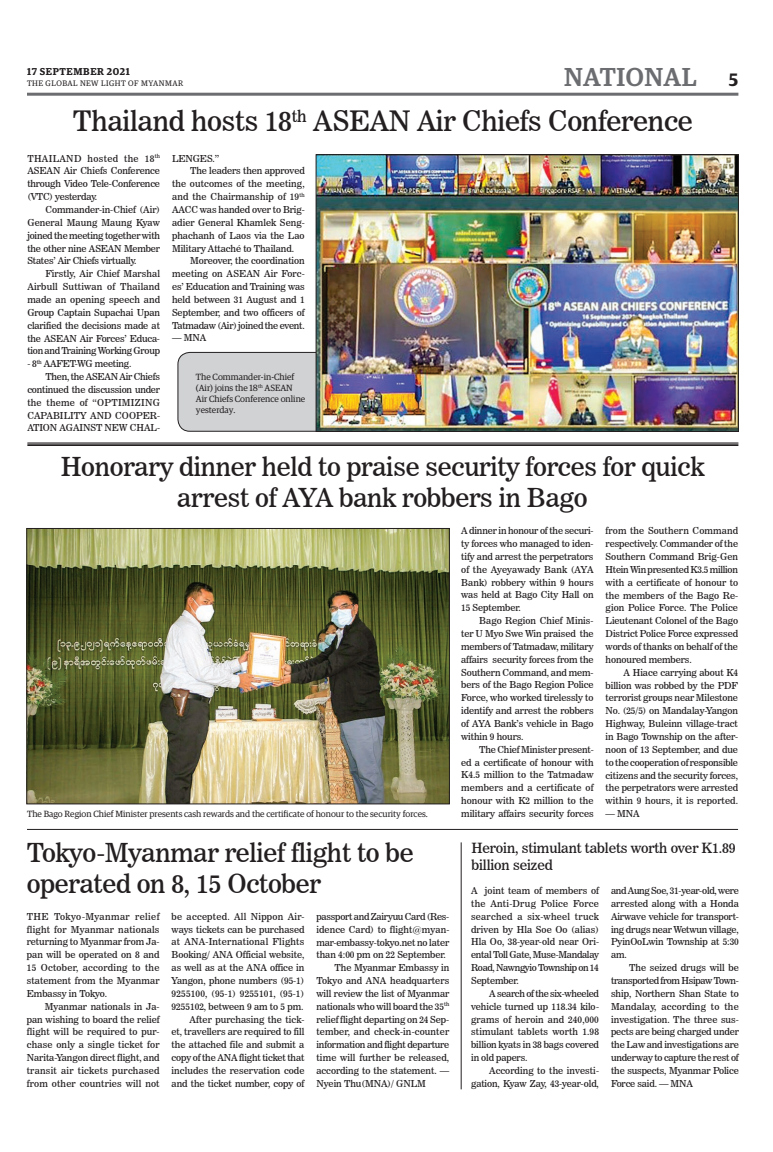
<style>
.page{position:relative;width:773px;height:1152px;background:#fff}
.page>*{position:absolute;margin:0;border:0;box-sizing:border-box;transform-origin:0 0}
.t1{font:28px "News 706 BT Roman C";letter-spacing:-.01em;color:#231f20}
.t2{font:26px/31.2px "News 706 BT Roman C";letter-spacing:-.01em;color:#231f20;text-align:center}
.t3{font:500 26px "Guardian Egyp";letter-spacing:.02em;color:#6c6d70}
.t4{font:14px/16.8px "News 706 BT Roman C";letter-spacing:-.01em;color:#231f20}
.t5{font:600 10px "Guardian Egyp";letter-spacing:.06em;color:#231f20}
.t6{font:9.5px/12.9px "News 706 BT Roman C";letter-spacing:-.005em;color:#231f20;text-align:justify}
.t7{font:9.5px "News 706 BT Roman C";letter-spacing:-.025em;color:#231f20}
.t8{font:9.5px "News 706 BT Roman C";letter-spacing:.015em;color:#231f20}
.t9{font:9.5px "News 706 BT Roman C";letter-spacing:.025em;color:#231f20}
.t10{font:9px/10.8px "Guardian Egyp";color:#231f20}
.t11{font:8px "Guardian Egyp";letter-spacing:.06em;color:#231f20}
.s1{font-weight:600;font-size:18px;color:#231f20}
</style>
<div class="page">
<hr style="left:27px;top:93px;width:711px;height:3px;background:#6c6d70">
<div style="left:178px;top:352px;width:181px;height:79px;background:#d1d2d4;border-radius:12px"></div>
<div style="left:178px;top:352px;width:181px;height:80px;border:1px solid #231f20;border-radius:12px"></div>
<img style="left:318px;top:157px;width:418px;height:273px">
<div style="left:316px;top:155px;width:422px;height:277px;border:1px solid #231f20"></div>
<hr style="left:27px;top:443px;width:711px;height:1px;background:#231f20">
<hr style="left:27px;top:444px;width:711px;height:1px;background:#231f20">
<hr style="left:27px;top:445px;width:711px;height:1px;background:#231f20">
<img style="left:29px;top:530px;width:418px;height:272px">
<div style="left:27px;top:528px;width:422px;height:276px;border:1px solid #231f20"></div>
<hr style="left:27px;top:829px;width:711px;height:1px;background:#231f20">
<hr style="left:461px;top:842px;width:1px;height:247px;background:#231f20">
<p class="t5" style="left:27px;top:64px;width:104px">17 SEPTEMBER 2021</p>
<p class="t11" style="left:27px;top:78px;width:158px">THE GLOBAL NEW LIGHT OF MYANMAR</p>
<h2 class="t3" style="left:564px;top:59px;width:176px">NATIONAL <span class="s1">5</span></h2>
<h1 class="t1" style="left:73px;top:104px;width:621px">Thailand hosts 18<sup>th</sup> ASEAN Air Chiefs Conference</h1>
<p class="t6" style="left:27px;top:152px;width:134px">THAILAND hosted the 18<sup>th </sup>ASEAN Air Chiefs Conference through Video Tele-Conference (VTC) yesterday.</p>
<p class="t6" style="left:27px;top:203px;width:134px;text-indent:18px">Commander-in-Chief (Air)<br>General Maung Maung Kyaw joined the meeting together with the other nine ASEAN Member States’ Air Chiefs virtually.</p>
<p class="t6" style="left:27px;top:267px;width:134px;text-indent:18px">Firstly, Air Chief Marshal Airbull Suttiwan of Thailand made an opening speech and Group Captain Supachai Upan clarified the decisions made at the ASEAN Air Forces’ Educa&shy;tion and Training Working Group</p>
<p class="t6" style="left:27px;top:357px;width:105px">- 8<sup>th</sup> AAFET-WG meeting.</p>
<p class="t7" style="left:45px;top:371px;width:116px">Then, the ASEAN Air Chiefs</p>
<p class="t6" style="left:27px;top:383px;width:134px">continued the discussion under</p>
<p class="t9" style="left:27px;top:397px;width:134px">the theme of “OPTIMIZING</p>
<p class="t6" style="left:27px;top:409px;width:134px">CAPABILITY AND COOPER-</p>
<p class="t6" style="left:27px;top:422px;width:134px">ATION AGAINST NEW CHAL-</p>
<p class="t6" style="left:172px;top:152px;width:49px">LENGES.”</p>
<p class="t6" style="left:190px;top:165px;width:116px">The leaders then approved</p>
<p class="t6" style="left:172px;top:177px;width:134px">the outcomes of the meeting,</p>
<p class="t8" style="left:172px;top:191px;width:134px">and the Chairmanship of 19<sup>th</sup></p>
<p class="t6" style="left:172px;top:203px;width:134px">AACC was handed over to Brig-</p>
<p class="t6" style="left:172px;top:216px;width:134px">adier General Khamlek Seng-</p>
<p class="t6" style="left:172px;top:229px;width:134px">phachanh of Laos via the Lao</p>
<p class="t6" style="left:172px;top:242px;width:123px">Military Attaché to Thailand.</p>
<p class="t6" style="left:190px;top:254px;width:116px">Moreover, the coordination</p>
<p class="t6" style="left:172px;top:267px;width:134px">meeting on ASEAN Air Forc-</p>
<p class="t6" style="left:172px;top:280px;width:134px">es’ Education and Training was</p>
<p class="t6" style="left:172px;top:293px;width:134px">held between 31 August and 1</p>
<p class="t6" style="left:172px;top:306px;width:134px">September, and two officers of</p>
<p class="t7" style="left:172px;top:320px;width:134px">Tatmadaw (Air) joined the event.</p>
<p class="t6" style="left:172px;top:332px;width:36px">— MNA</p>
<p class="t10" style="left:196px;top:371px;width:111px">The Commander-in-Chief (Air) joins the 18<sup>th</sup> ASEAN<br>Air Chiefs Conference online yesterday.</p>
<h2 class="t2" style="left:61px;top:451px;width:645px">Honorary dinner held to praise security forces for quick arrest of AYA bank robbers in Bago</h2>
<p class="t10" style="left:27px;top:808px;width:402px">The Bago Region Chief Minister presents cash rewards and the certificate of honour to the security forces.</p>
<h2 class="t2" style="left:27px;top:837px;width:388px;text-align:left">Tokyo-Myanmar relief flight to be operated on 8, 15 October</h2>
<p class="t6" style="left:27px;top:910px;width:134px">THE Tokyo-Myanmar relief flight for Myanmar nationals returning to Myanmar from Ja&shy;pan will be operated on 8 and 15 October, according to the statement from the Myanmar Embassy in Tokyo.</p>
<p class="t6" style="left:27px;top:1000px;width:134px;text-indent:18px">Myanmar nationals in Ja&shy;pan wishing to board the relief flight will be required to pur&shy;chase only a single ticket for Narita-Yangon direct flight, and transit air tickets purchased from other countries will not</p>
<p class="t6" style="left:172px;top:910px;width:134px;text-align:right">be accepted. All Nippon Air&shy;ways tickets can be purchased at ANA-International Flights<br>Booking/ ANA Official website, as well as at the ANA office in<br>Yangon, phone numbers (95-1)<br>9255100, (95-1) 9255101, (95-1)<br>9255102, between 9 am to 5 pm.<br>After purchasing the tick-<br>et, travellers are required to fill the attached file and submit a copy of the ANA flight ticket that includes the reservation code and the ticket number, copy of</p>
<p class="t7" style="left:316px;top:911px;width:134px">passport and Zairyuu Card (Res-</p>
<p class="t6" style="left:316px;top:923px;width:134px">idence Card) to flight@myan-</p>
<p class="t6" style="left:316px;top:936px;width:134px">mar-embassy-tokyo.net no later</p>
<p class="t6" style="left:316px;top:948px;width:131px">than 4:00 pm on 22 September.</p>
<p class="t6" style="left:334px;top:961px;width:116px">The Myanmar Embassy in</p>
<p class="t6" style="left:316px;top:974px;width:134px">Tokyo and ANA headquarters</p>
<p class="t6" style="left:316px;top:987px;width:134px">will review the list of Myanmar</p>
<p class="t6" style="left:316px;top:1000px;width:134px">nationals who will board the 35<sup>th</sup></p>
<p class="t6" style="left:316px;top:1013px;width:134px">relief flight departing on 24 Sep-</p>
<p class="t8" style="left:316px;top:1026px;width:134px">tember, and check-in-counter</p>
<p class="t6" style="left:316px;top:1038px;width:134px">information and flight departure</p>
<p class="t6" style="left:316px;top:1051px;width:134px">time will further be released,</p>
<p class="t6" style="left:316px;top:1064px;width:134px">according to the statement. —</p>
<p class="t6" style="left:316px;top:1077px;width:111px">Nyein Thu(MNA)/ GNLM</p>
<p class="t6" style="left:461px;top:524px;width:134px">A dinner in honour of the securi&shy;ty forces who managed to iden&shy;tify and arrest the perpetrators of the Ayeyawady Bank (AYA Bank) robbery within 9 hours was held at Bago City Hall on 15 September.</p>
<p class="t6" style="left:461px;top:614px;width:134px;text-indent:18px">Bago Region Chief Minis&shy;ter U Myo Swe Win praised the members of Tatmadaw, military affairs security forces from the Southern Command, and mem&shy;bers of the Bago Region Police Force, who worked tirelessly to identify and arrest the robbers of AYA Bank’s vehicle in Bago within 9 hours.</p>
<p class="t6" style="left:461px;top:743px;width:134px;text-indent:18px">The Chief Minister present&shy;ed a certificate of honour with K4.5 million to the Tatmadaw members and a certificate of honour with K2 million to the military affairs security forces</p>
<p class="t6" style="left:605px;top:524px;width:134px">from the Southern Command respectively. Commander of the Southern Command Brig-Gen Htein Win presented K3.5 million with a certificate of honour to the members of the Bago Re&shy;gion Police Force. The Police Lieutenant Colonel of the Bago District Police Force expressed words of thanks on behalf of the honoured members.</p>
<p class="t6" style="left:605px;top:666px;width:134px;text-indent:18px">A Hiace carrying about K4 billion was robbed by the PDF terrorist groups near Milestone No. (25/5) on Mandalay-Yangon Highway, Buleinn village-tract in Bago Township on the after&shy;noon of 13 September, and due to the cooperation of responsible citizens and the security forces, the perpetrators were arrested within 9 hours, it is reported.</p>
<p class="t6" style="left:605px;top:807px;width:36px">— MNA</p>
<h3 class="t4" style="left:471px;top:840px;width:266px">Heroin, stimulant tablets worth over K1.89 billion seized</h3>
<p class="t6" style="left:471px;top:884px;width:129px">A joint team of members of the Anti-Drug Police Force searched a six-wheel truck driven by Hla Soe Oo (alias)<br>Hla Oo, 38-year-old near Ori&shy;ental Toll Gate, Muse-Mandalay Road, Nawngyio Township on 14<br>September.</p>
<p class="t6" style="left:471px;top:987px;width:129px;text-indent:18px">A search of the six-wheeled vehicle turned up 118.34 kilo&shy;grams of heroin and 240,000 stimulant tablets worth 1.98 billion kyats in 38 bags covered in old papers.</p>
<p class="t6" style="left:471px;top:1064px;width:129px;text-align:right">According to the investi&shy;gation, Kyaw Zay, 43-year-old,</p>
<p class="t6" style="left:611px;top:884px;width:129px">and Aung Soe, 31-year-old, were arrested along with a Honda Airwave vehicle for transport&shy;ing drugs near Wetwun village, PyinOoLwin Township at 5:30 am.</p>
<p class="t6" style="left:611px;top:961px;width:129px;text-indent:18px">The seized drugs will be transported from Hsipaw Town&shy;ship, Northern Shan State to Mandalay, according to the investigation. The three sus&shy;pects are being charged under the Law and investigations are underway to capture the rest of the suspects, Myanmar Police Force said. — MNA</p>
</div>
